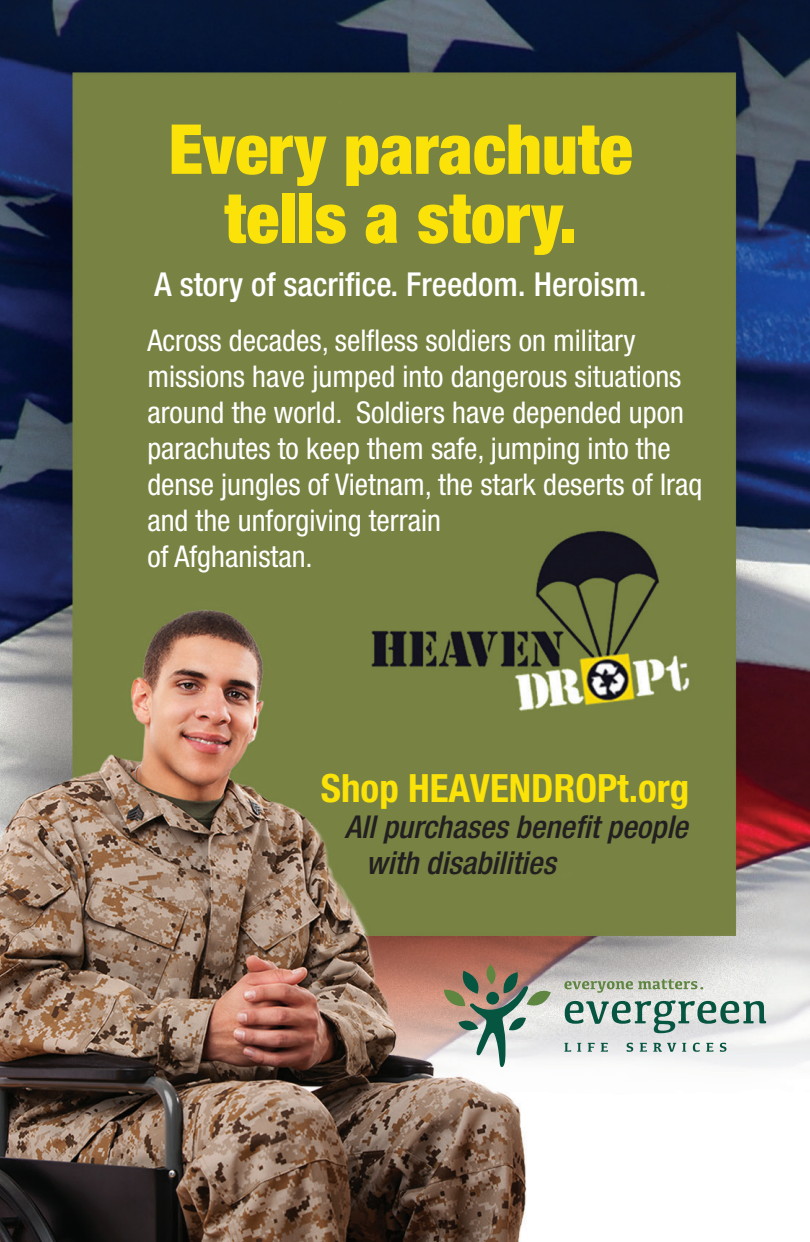
<style>
.page{position:relative;width:810px;height:1242px;background:#fff}
.page>*{position:absolute;margin:0;border:0;box-sizing:border-box;transform-origin:0 0}
.t1{font:900 condensed 69px/69px "Helvetica Neue LT Std";color:#fbe309;text-align:center}
.t2{font:700 condensed 39px "Helvetica Neue LT Std";color:#fbe309}
.t3{font:500 condensed 33px "Helvetica Neue LT Std";color:#fff}
.t4{font:italic 500 condensed 31.5px/36px "Helvetica Neue LT Std";color:#231f20}
.t5{font:condensed 30px/36px "Helvetica Neue LT Std";color:#fff}
</style>
<div class="page">
<img style="left:0;top:0;width:810px;height:1242px">
<svg style="left:565px;top:1000px;width:201px;height:33px;background:#a0b8b2"></svg>
<svg style="left:564px;top:1043px;width:7px;height:9px"></svg>
<svg style="left:577px;top:1043px;width:4px;height:9px"></svg>
<svg style="left:588px;top:1043px;width:7px;height:9px"></svg>
<svg style="left:601px;top:1043px;width:7px;height:9px"></svg>
<svg style="left:627px;top:1043px;width:6px;height:9px"></svg>
<svg style="left:640px;top:1043px;width:7px;height:9px"></svg>
<svg style="left:653px;top:1043px;width:23px;height:9px"></svg>
<svg style="left:682px;top:1043px;width:4px;height:9px"></svg>
<svg style="left:693px;top:1043px;width:7px;height:9px"></svg>
<svg style="left:706px;top:1043px;width:7px;height:9px"></svg>
<svg style="left:720px;top:1043px;width:6px;height:9px"></svg>
<svg style="left:564px;top:979px;width:139px;height:14px;background:#b5c0aa"></svg>
<svg style="left:444px;top:964px;width:107px;height:103px;background:#aba99d"></svg>
<p class="t1" style="left:169px;top:114px;width:466px">Every parachute tells a story.</p>
<p class="t3" style="left:155px;top:265px;width:494px">A story of sacrifice. Freedom. Heroism.</p>
<p class="t5" style="left:147px;top:322px;width:557px">Across decades, selfless soldiers on military missions have jumped into dangerous situations around the world. Soldiers have depended upon parachutes to keep them safe, jumping into the dense jungles of Vietnam, the stark deserts of Iraq and the unforgiving terrain<br>of Afghanistan.</p>
<p class="t2" style="left:321px;top:764px;width:370px">Shop HEAVENDROPt.org</p>
<p class="t4" style="left:366px;top:809px;width:324px;text-indent:-21px">All purchases benefit people with disabilities</p>
</div>
